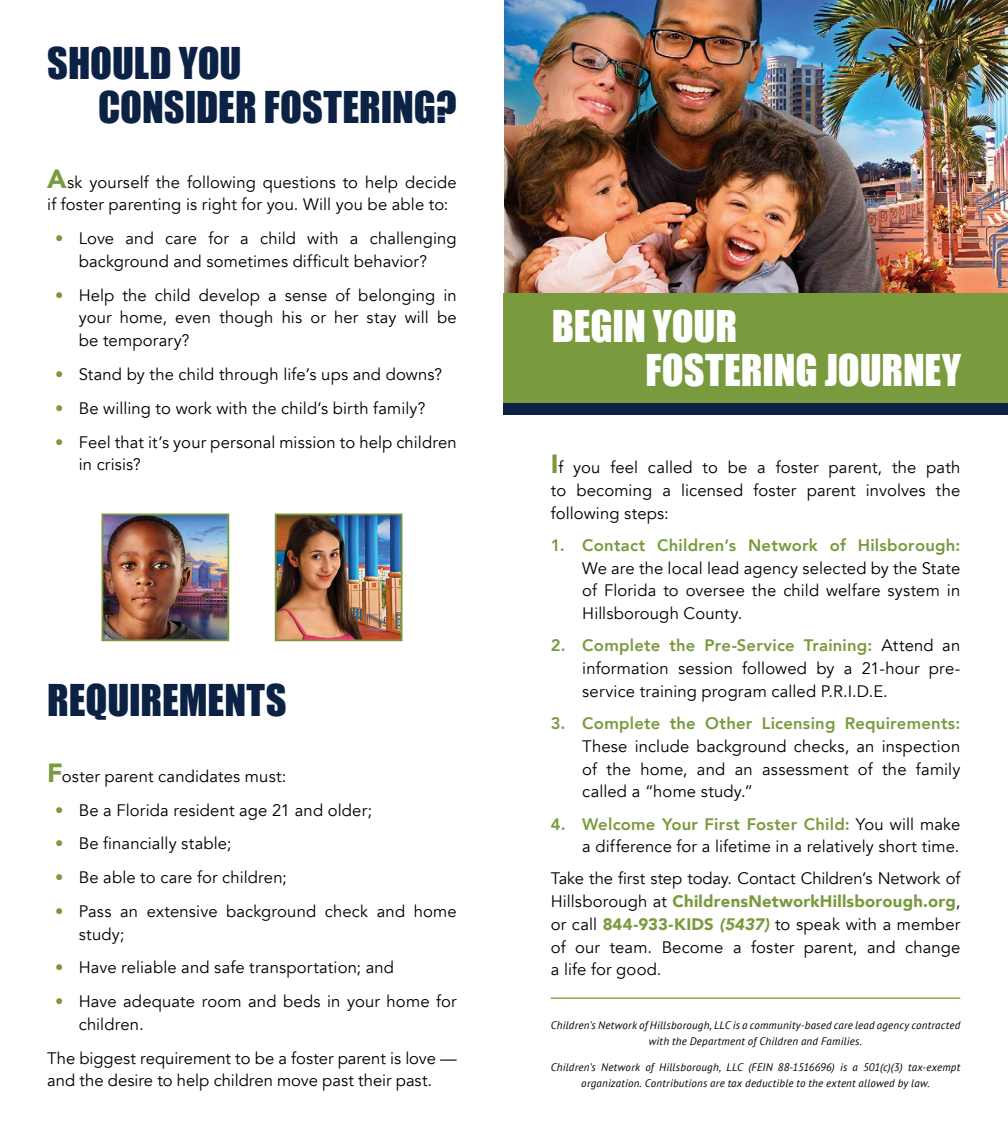
<style>
.page{position:relative;width:1008px;height:1134px;background:#fff}
.page>*{position:absolute;margin:0;border:0;box-sizing:border-box;transform-origin:0 0}
.t1{font:40.25px "Impact";letter-spacing:-.005em;color:#0c2245}
.t2{font:40.25px "Impact";letter-spacing:-.005em;color:#fff}
.t3{font:16.62px/22.8px "Avenir";letter-spacing:.01em;color:#000;text-align:justify}
.t4{font:italic 10.85px/15.8px "PT Sans";letter-spacing:.02em;color:#000;text-align:center}
.s1{font-weight:900;font-size:26.25px;color:#799a3d}
.s2{color:#799a3d}
.s3{font-weight:800;color:#799a3d}
.s4{font-weight:900;color:#799a3d}
.s5{font-weight:900;font-style:italic;color:#799a3d}
</style>
<div class="page">
<img style="left:504px;top:0;width:504px;height:293px">
<div style="left:504px;top:293px;width:504px;height:111px;background:#799a3d"></div>
<div style="left:504px;top:404px;width:504px;height:11px;background:#0c2245"></div>
<img style="left:105px;top:516px;width:121px;height:122px">
<div style="left:102px;top:513px;width:127px;height:128px;border:2px solid #799a3d"></div>
<img style="left:278px;top:516px;width:121px;height:122px">
<div style="left:275px;top:513px;width:127px;height:128px;border:2px solid #799a3d"></div>
<hr style="left:551px;top:998px;width:409px;height:1px;background:#799a3d">
<p class="t1" style="left:47px;top:32px;width:196px">SHOULD YOU</p>
<p class="t1" style="left:98px;top:76px;width:360px">CONSIDER FOSTERING?</p>
<p class="t3" style="left:47px;top:171px;width:411px"><span class="s1">A</span>sk yourself the following questions to help decide if foster parenting is right for you. Will you be able to:</p>
<p class="t3" style="left:55px;top:227px;width:403px;text-align:center"><span class="s2">•</span> Love and care for a child with a challenging background and sometimes difficult behavior?</p>
<p class="t3" style="left:79px;top:284px;width:380px;text-indent:-24px"><span class="s2">•</span> Help the child develop a sense of belonging in your home, even though his or her stay will be be temporary?</p>
<p class="t3" style="left:55px;top:363px;width:388px"><span class="s2">•</span> Stand by the child through life’s ups and downs?</p>
<p class="t3" style="left:55px;top:397px;width:372px"><span class="s2">•</span> Be willing to work with the child’s birth family?</p>
<p class="t3" style="left:79px;top:431px;width:379px;text-indent:-24px"><span class="s2">•</span> Feel that it’s your personal mission to help children in crisis?</p>
<p class="t1" style="left:47px;top:669px;width:241px">REQUIREMENTS</p>
<p class="t3" style="left:47px;top:765px;width:241px"><span class="s1">F</span>oster parent candidates must:</p>
<p class="t3" style="left:55px;top:799px;width:318px"><span class="s2">•</span> Be a Florida resident age 21 and older;</p>
<p class="t3" style="left:55px;top:833px;width:178px"><span class="s2">•</span> Be financially stable;</p>
<p class="t3" style="left:55px;top:866px;width:233px"><span class="s2">•</span> Be able to care for children;</p>
<p class="t3" style="left:79px;top:900px;width:379px;text-indent:-24px"><span class="s2">•</span> Pass an extensive background check and home study;</p>
<p class="t3" style="left:55px;top:957px;width:340px"><span class="s2">•</span> Have reliable and safe transportation; and</p>
<p class="t3" style="left:79px;top:990px;width:379px;text-indent:-24px"><span class="s2">•</span> Have adequate room and beds in your home for children.</p>
<p class="t3" style="left:47px;top:1047px;width:411px">The biggest requirement to be a foster parent is love — and the desire to help children move past their past.</p>
<p class="t2" style="left:552px;top:295px;width:187px">BEGIN YOUR</p>
<p class="t2" style="left:646px;top:339px;width:317px">FOSTERING JOURNEY</p>
<p class="t3" style="left:551px;top:456px;width:411px"><span class="s1">I</span>f you feel called to be a foster parent, the path to becoming a licensed foster parent involves the following steps:</p>
<p class="t3" style="left:582px;top:534px;width:380px;text-indent:-32px"><span class="s3">1. Contact Children’s Network of Hilsborough:<br></span>We are the local lead agency selected by the State of Florida to oversee the child welfare system in Hillsborough County.</p>
<p class="t3" style="left:582px;top:635px;width:379px;text-indent:-32px"><span class="s3">2. Complete the Pre-Service Training:</span> Attend an information session followed by a 21-hour pre&shy;service training program called P.R.I.D.E.</p>
<p class="t3" style="left:582px;top:712px;width:380px;text-indent:-32px"><span class="s3">3. Complete the Other Licensing Requirements:<br></span>These include background checks, an inspection of the home, and an assessment of the family called a “home study.”</p>
<p class="t3" style="left:551px;top:813px;width:411px;text-align:right"><span class="s3">4. Welcome Your First Foster Child:</span> You will make a difference for a lifetime in a relatively short time.</p>
<p class="t3" style="left:551px;top:868px;width:411px">Take the first step today. Contact Children’s Network of Hillsborough at <span class="s4">ChildrensNetworkHillsborough.org</span>, or call <span class="s4">844-933-KIDS</span> <span class="s5">(5437)</span> to speak with a member of our team. Become a foster parent, and change a life for good.</p>
<p class="t4" style="left:551px;top:1017px;width:411px">Children’s Network of Hillsborough, LLC is a community-based care lead agency contracted with the Department of Children and Families.</p>
<p class="t4" style="left:551px;top:1059px;width:411px">Children’s Network of Hillsborough, LLC (FEIN 88-1516696) is a 501(c)(3) tax-exempt organization. Contributions are tax deductible to the extent allowed by law.</p>
</div>
